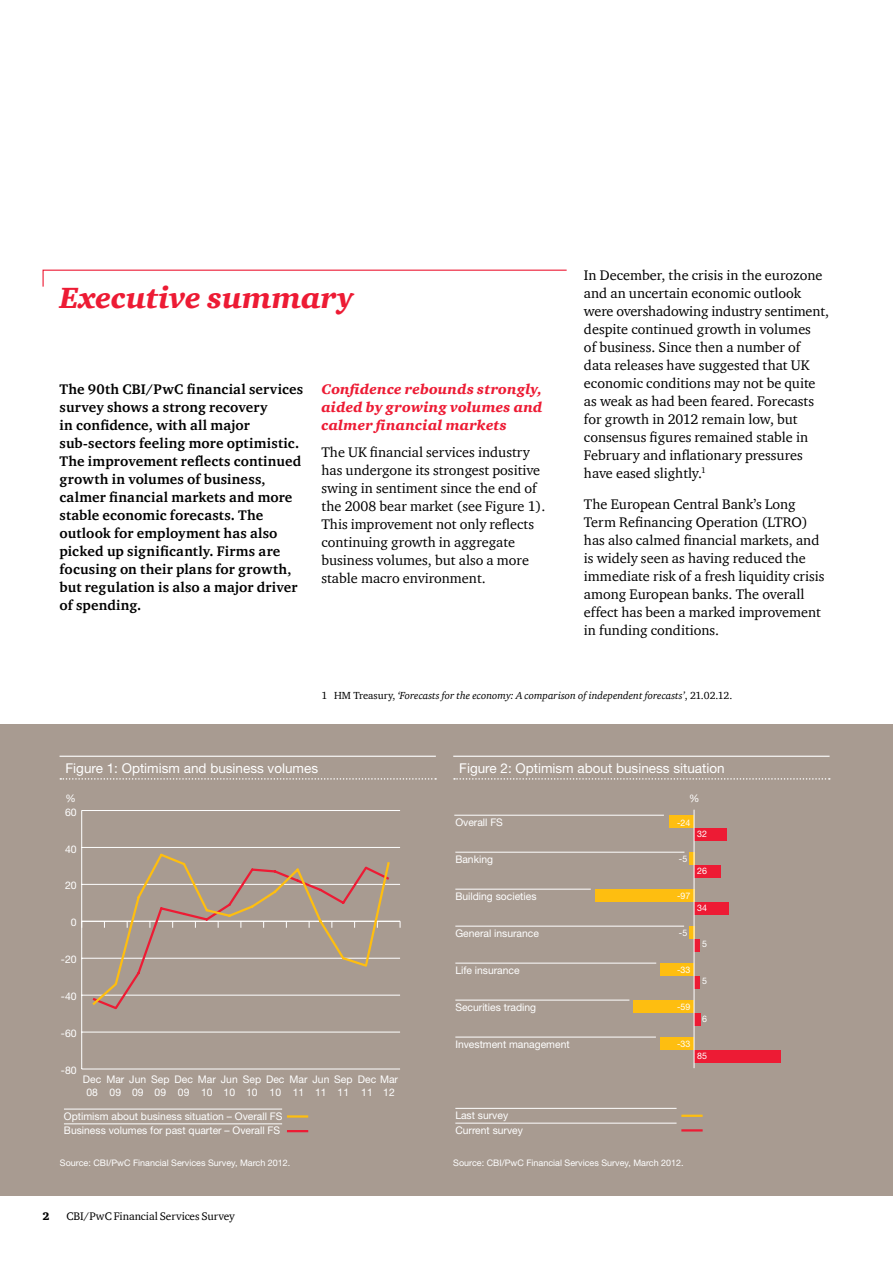
<style>
.page{position:relative;width:893px;height:1263px;background:#fff}
.page>*{position:absolute;margin:0;border:0;box-sizing:border-box;transform-origin:0 0}
.t1{font:italic 900 30px "ITC Charter Com";color:#ed1b34}
.t2{font:14.25px/18px "ITC Charter Com";color:#000}
.t3{font:700 14.25px/18px "ITC Charter Com";letter-spacing:.015em;color:#000}
.t4{font:italic 900 14.25px/18px "ITC Charter Com";letter-spacing:.015em;color:#ed1b34;text-align:justify}
.t5{font:13.5px "Helvetica Neue";color:#fff}
.t6{font:11.25px "ITC Charter Com";letter-spacing:-.005em;color:#000}
.t7{font:900 11.25px "ITC Charter Com";color:#000}
.t8{font:10.5px/12.6px "Helvetica Neue";color:#fff;text-align:center}
.t9{font:italic 10.5px "ITC Charter Com";color:#000}
.t10{font:9px "Helvetica Neue";color:#fff}
.s1{font-style:normal}
</style>
<div class="page">
<div style="left:0;top:724px;width:893px;height:471px;background:#a89b91"></div>
<svg style="left:42px;top:269px;width:525px;height:18px"></svg>
<hr style="left:81px;top:810px;width:1px;height:259px;background:#fff">
<hr style="left:82px;top:1068px;width:318px;height:1px;background:#fff">
<hr style="left:82px;top:1032px;width:318px;height:1px;background:#fff">
<hr style="left:82px;top:995px;width:318px;height:1px;background:#fff">
<hr style="left:82px;top:958px;width:318px;height:1px;background:#fff">
<hr style="left:82px;top:921px;width:318px;height:1px;background:#fff">
<hr style="left:82px;top:884px;width:318px;height:1px;background:#fff">
<hr style="left:82px;top:847px;width:318px;height:1px;background:#fff">
<hr style="left:82px;top:810px;width:318px;height:1px;background:#fff">
<svg style="left:90px;top:853px;width:302px;height:157px"></svg>
<hr style="left:64px;top:1123px;width:218px;height:1px;background:#fff">
<hr style="left:64px;top:1109px;width:218px;height:1px;background:#fff">
<hr style="left:287px;top:1115px;width:21px;height:2px;background:#febe10">
<hr style="left:287px;top:1130px;width:21px;height:2px;background:#ed1b34">
<div style="left:669px;top:815px;width:25px;height:13px;background:#febe10"></div>
<div style="left:689px;top:852px;width:5px;height:13px;background:#febe10"></div>
<div style="left:595px;top:889px;width:99px;height:13px;background:#febe10"></div>
<div style="left:689px;top:926px;width:5px;height:13px;background:#febe10"></div>
<div style="left:660px;top:963px;width:34px;height:13px;background:#febe10"></div>
<div style="left:634px;top:1000px;width:60px;height:13px;background:#febe10"></div>
<div style="left:660px;top:1037px;width:34px;height:13px;background:#febe10"></div>
<div style="left:694px;top:828px;width:33px;height:13px;background:#ed1b34"></div>
<div style="left:694px;top:865px;width:27px;height:13px;background:#ed1b34"></div>
<div style="left:694px;top:902px;width:35px;height:13px;background:#ed1b34"></div>
<div style="left:694px;top:939px;width:5px;height:13px;background:#ed1b34"></div>
<div style="left:694px;top:976px;width:5px;height:13px;background:#ed1b34"></div>
<div style="left:694px;top:1013px;width:6px;height:13px;background:#ed1b34"></div>
<div style="left:694px;top:1050px;width:87px;height:12px;background:#ed1b34"></div>
<hr style="left:694px;top:810px;width:1px;height:258px;background:#fff">
<hr style="left:455px;top:1123px;width:222px;height:1px;background:#fff">
<hr style="left:455px;top:1108px;width:222px;height:1px;background:#fff">
<hr style="left:454px;top:815px;width:210px;height:1px;background:#fff">
<hr style="left:455px;top:852px;width:229px;height:1px;background:#fff">
<hr style="left:455px;top:889px;width:136px;height:1px;background:#fff">
<hr style="left:455px;top:926px;width:229px;height:1px;background:#fff">
<hr style="left:455px;top:963px;width:201px;height:1px;background:#fff">
<hr style="left:455px;top:1000px;width:174px;height:1px;background:#fff">
<hr style="left:455px;top:1037px;width:201px;height:1px;background:#fff">
<hr style="left:681px;top:1115px;width:22px;height:2px;background:#febe10">
<hr style="left:681px;top:1129px;width:22px;height:2px;background:#ed1b34">
<hr style="left:60px;top:756px;width:376px;height:1px;background:#fff">
<svg style="left:60px;top:778px;width:376px;height:2px"></svg>
<hr style="left:453px;top:756px;width:377px;height:1px;background:#fff">
<svg style="left:454px;top:778px;width:376px;height:2px"></svg>
<h1 class="t1" style="left:60px;top:280px;width:295px">Executive summary</h1>
<p class="t3" style="left:60px;top:380px;width:245px">The 90th CBI/PwC financial services survey shows a strong recovery<br>in confidence, with all major sub-sectors feeling more optimistic.<br>The improvement reflects continued growth in volumes of business, calmer financial markets and more stable economic forecasts. The outlook for employment has also picked up significantly. Firms are focusing on their plans for growth, but regulation is also a major driver of spending.</p>
<p class="t4" style="left:321px;top:380px;width:222px">Confidence rebounds strongly, aided by growing volumes and calmer financial markets</p>
<p class="t2" style="left:321px;top:443px;width:226px">The UK financial services industry has undergone its strongest positive swing in sentiment since the end of the 2008 bear market (see Figure 1).<br>This improvement not only reflects continuing growth in aggregate business volumes, but also a more stable macro environment.</p>
<p class="t2" style="left:584px;top:266px;width:247px">In December, the crisis in the eurozone and an uncertain economic outlook were overshadowing industry sentiment, despite continued growth in volumes<br>of business. Since then a number of data releases have suggested that UK economic conditions may not be quite as weak as had been feared. Forecasts for growth in 2012 remain low, but consensus figures remained stable in February and inflationary pressures have eased slightly.<sup>1</sup></p>
<p class="t2" style="left:584px;top:495px;width:242px">The European Central Bank’s Long Term Refinancing Operation (LTRO) has also calmed financial markets, and is widely seen as having reduced the immediate risk of a fresh liquidity crisis among European banks. The overall effect has been a marked improvement in funding conditions.</p>
<p class="t9" style="left:321px;top:689px;width:412px"><span class="s1">1 HM Treasury,</span> ‘Forecasts for the economy: A comparison of independent forecasts’<span class="s1">, 21.02.12.</span></p>
<p class="t5" style="left:66px;top:760px;width:254px">Figure 1: Optimism and business volumes</p>
<p class="t5" style="left:459px;top:760px;width:267px">Figure 2: Optimism about business situation</p>
<p class="t8" style="left:65px;top:792px;width:12px">%</p>
<p class="t8" style="left:65px;top:805px;width:13px">60</p>
<p class="t8" style="left:65px;top:842px;width:13px">40</p>
<p class="t8" style="left:65px;top:879px;width:13px">20</p>
<p class="t8" style="left:71px;top:916px;width:7px">0</p>
<p class="t8" style="left:61px;top:953px;width:17px">-20</p>
<p class="t8" style="left:61px;top:990px;width:17px">-40</p>
<p class="t8" style="left:61px;top:1027px;width:17px">-60</p>
<p class="t8" style="left:61px;top:1064px;width:17px">-80</p>
<p class="t8" style="left:83px;top:1073px;width:20px">Dec<br>08</p>
<p class="t8" style="left:106px;top:1073px;width:19px">Mar<br>09</p>
<p class="t8" style="left:129px;top:1073px;width:18px;text-align:left">Jun<br>09</p>
<p class="t8" style="left:151px;top:1073px;width:20px">Sep<br>09</p>
<p class="t8" style="left:175px;top:1073px;width:20px">Dec<br>09</p>
<p class="t8" style="left:266px;top:1073px;width:20px">Dec<br>10</p>
<p class="t8" style="left:243px;top:1073px;width:20px">Sep<br>10</p>
<p class="t8" style="left:290px;top:1073px;width:19px">Mar<br>11</p>
<p class="t8" style="left:334px;top:1073px;width:20px">Sep<br>11</p>
<p class="t8" style="left:361px;top:1073px;width:38px;text-align:left;text-indent:-3px">Dec Mar<br>11</p>
<p class="t8" style="left:198px;top:1073px;width:19px">Mar<br>10</p>
<p class="t8" style="left:221px;top:1073px;width:18px;text-align:left">Jun<br>10</p>
<p class="t8" style="left:313px;top:1073px;width:18px;text-align:left">Jun<br>11</p>
<p class="t8" style="left:383px;top:1085px;width:13px">12</p>
<p class="t8" style="left:64px;top:1108px;width:220px;line-height:14.9px;text-align:left">Optimism about business situation – Overall FS<br>Business volumes for past quarter – Overall FS</p>
<p class="t8" style="left:455px;top:815px;width:49px">Overall FS</p>
<p class="t8" style="left:455px;top:852px;width:39px">Banking</p>
<p class="t8" style="left:455px;top:889px;width:83px">Building societies</p>
<p class="t8" style="left:455px;top:926px;width:85px">General insurance</p>
<p class="t8" style="left:455px;top:963px;width:66px">Life insurance</p>
<p class="t8" style="left:455px;top:1000px;width:82px">Securities trading</p>
<p class="t8" style="left:455px;top:1037px;width:116px">Investment management</p>
<p class="t8" style="left:455px;top:1107px;width:69px;line-height:14.9px;text-align:left">Last survey<br>Current survey</p>
<p class="t8" style="left:689px;top:792px;width:12px">%</p>
<p class="t10" style="left:677px;top:817px;width:15px">-24</p>
<p class="t10" style="left:679px;top:854px;width:10px">-5</p>
<p class="t10" style="left:697px;top:828px;width:11px">32</p>
<p class="t10" style="left:697px;top:865px;width:11px">26</p>
<p class="t10" style="left:677px;top:890px;width:15px">-97</p>
<p class="t10" style="left:679px;top:927px;width:10px">-5</p>
<p class="t10" style="left:697px;top:902px;width:11px">34</p>
<p class="t10" style="left:702px;top:938px;width:6px">5</p>
<p class="t10" style="left:677px;top:964px;width:15px">-33</p>
<p class="t10" style="left:677px;top:1001px;width:15px">-59</p>
<p class="t10" style="left:677px;top:1038px;width:15px">-33</p>
<p class="t10" style="left:702px;top:975px;width:6px">5</p>
<p class="t10" style="left:702px;top:1013px;width:6px">6</p>
<p class="t10" style="left:697px;top:1050px;width:11px">85</p>
<p class="t10" style="left:60px;top:1157px;width:232px">Source: CBI/PwC Financial Services Survey, March 2012.</p>
<p class="t10" style="left:453px;top:1157px;width:232px">Source: CBI/PwC Financial Services Survey, March 2012.</p>
<p class="t7" style="left:43px;top:1209px;width:9px">2</p>
<p class="t6" style="left:67px;top:1209px;width:170px">CBI/PwC Financial Services Survey</p>
</div>
